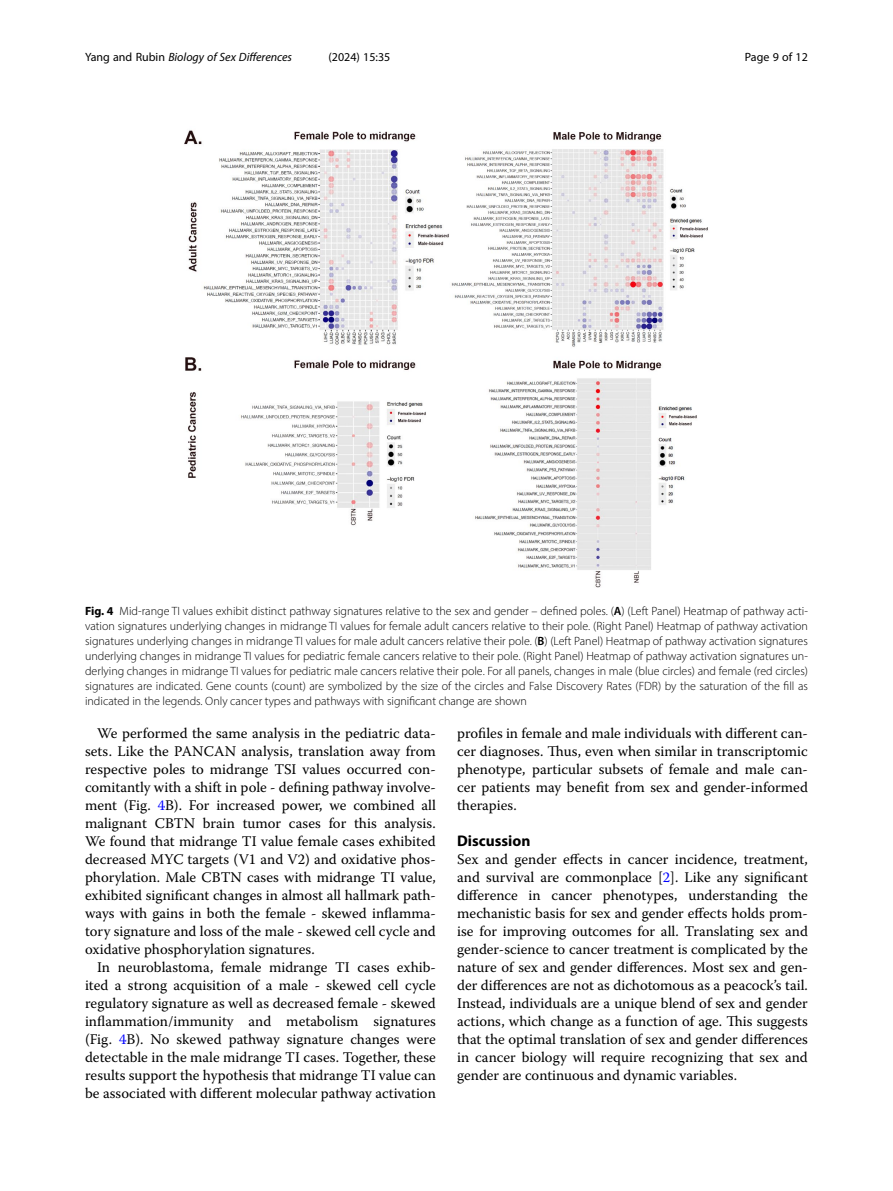
<style>
.page{position:relative;width:893px;height:1191px;background:#fff}
.page>*{position:absolute;margin:0;border:0;box-sizing:border-box;transform-origin:0 0}
.Head_1{font:700 15.45px "Myriad Pro";color:#000}
.Body_Text_Indent{font:14.7px/18px "Warnock Pro";color:#000;text-align:justify}
.Body_Text{font:14.7px/18px "Warnock Pro";color:#000;text-align:justify}
.Figure_Caption{font:300 12px/15px "Myriad Pro";color:#000;text-align:justify}
.t1{font:italic 12px "Myriad Pro";color:#000}
.t2{font:12px "Myriad Pro";color:#000}
.s1{font-style:normal}
.s2{font-weight:700}
.s3{font-weight:600}
.s4{color:#00f}
</style>
<div class="page">
<img style="left:184px;top:130px;width:524px;height:458px">
<p class="t1" style="left:85px;top:50px;width:209px"><span class="s1">Yang and Rubin</span> Biology of Sex Differences</p>
<p class="t2" style="left:328px;top:50px;width:63px">(2024) 15:35</p>
<p class="t2" style="left:745px;top:50px;width:65px">Page 9 of 12</p>
<p class="Figure_Caption" style="left:85px;top:603px;width:724px"><span class="s2">Fig. 4</span> Mid-range TI values exhibit distinct pathway signatures relative to the sex and gender – defined poles. (<span class="s3">A</span>) (Left Panel) Heatmap of pathway acti&shy;vation signatures underlying changes in midrange TI values for female adult cancers relative to their pole. (Right Panel) Heatmap of pathway activation signatures underlying changes in midrange TI values for male adult cancers relative their pole. (<span class="s3">B</span>) (Left Panel) Heatmap of pathway activation signatures underlying changes in midrange TI values for pediatric female cancers relative to their pole. (Right Panel) Heatmap of pathway activation signatures un&shy;derlying changes in midrange TI values for pediatric male cancers relative their pole. For all panels, changes in male (blue circles) and female (red circles) signatures are indicated. Gene counts (count) are symbolized by the size of the circles and False Discovery Rates (FDR) by the saturation of the fill as indicated in the legends. Only cancer types and pathways with significant change are shown</p>
<p class="Body_Text_Indent" style="left:85px;top:724px;width:352px;text-indent:12px">We performed the same analysis in the pediatric data&shy;sets. Like the PANCAN analysis, translation away from respective poles to midrange TSI values occurred con&shy;comitantly with a shift in pole - defining pathway involve&shy;ment (Fig. <span class="s4">4</span>B). For increased power, we combined all malignant CBTN brain tumor cases for this analysis.<br>We found that midrange TI value female cases exhibited decreased MYC targets (V1 and V2) and oxidative phos&shy;phorylation. Male CBTN cases with midrange TI value, exhibited significant changes in almost all hallmark path&shy;ways with gains in both the female - skewed inflamma&shy;tory signature and loss of the male - skewed cell cycle and oxidative phosphorylation signatures.</p>
<p class="Body_Text_Indent" style="left:85px;top:958px;width:352px;text-indent:12px">In neuroblastoma, female midrange TI cases exhib&shy;ited a strong acquisition of a male - skewed cell cycle regulatory signature as well as decreased female - skewed inflammation/immunity and metabolism signatures (Fig. <span class="s4">4</span>B). No skewed pathway signature changes were detectable in the male midrange TI cases. Together, these results support the hypothesis that midrange TI value can be associated with different molecular pathway activation</p>
<p class="Body_Text_Indent" style="left:457px;top:724px;width:352px">profiles in female and male individuals with different can&shy;cer diagnoses. Thus, even when similar in transcriptomic phenotype, particular subsets of female and male can&shy;cer patients may benefit from sex and gender-informed therapies.</p>
<p class="Head_1" style="left:457px;top:831px;width:75px">Discussion</p>
<p class="Body_Text" style="left:457px;top:850px;width:352px">Sex and gender effects in cancer incidence, treatment, and survival are commonplace [<span class="s4">2</span>]. Like any significant difference in cancer phenotypes, understanding the mechanistic basis for sex and gender effects holds prom&shy;ise for improving outcomes for all. Translating sex and gender-science to cancer treatment is complicated by the nature of sex and gender differences. Most sex and gen&shy;der differences are not as dichotomous as a peacock’s tail.<br>Instead, individuals are a unique blend of sex and gender actions, which change as a function of age. This suggests that the optimal translation of sex and gender differences in cancer biology will require recognizing that sex and gender are continuous and dynamic variables.</p>
</div>
